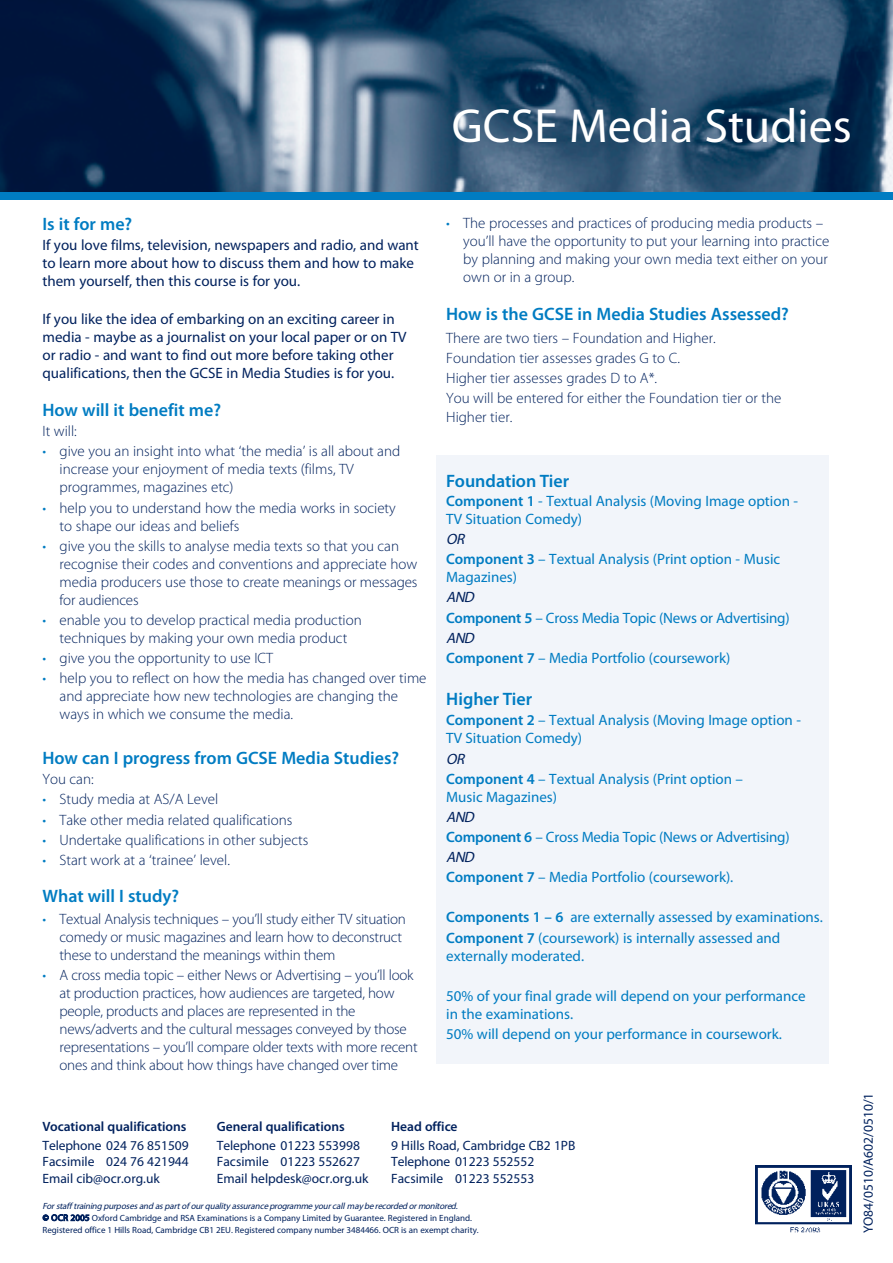
<style>
.page{position:relative;width:893px;height:1263px;background:#fff}
.page>*{position:absolute;margin:0;border:0;box-sizing:border-box;transform-origin:0 0}
.t1{font:48px "Myriad Pro";color:#fff}
.t2{font:600 18px "Myriad Pro";color:#007cc2}
.t3{font:300 15px/18px "Myriad Pro";color:#00215d}
.t4{font:15px/18px "Myriad Pro";color:#007cc2}
.t5{font:15px/18px "Myriad Pro";color:#00215d}
.t6{font:italic 15px "Myriad";color:#00215d}
.t7{font:13.5px/16.5px "Myriad Pro";color:#00215d}
.t8{font:600 13.5px "Myriad Pro";color:#00215d}
.t9{font:9px/12px "Myriad Pro";color:#00215d}
.t10{font:italic 9px "Myriad";color:#00215d}
.s1{color:#007cc2}
.s2{font-weight:600}
.s3{font-family:"Myriad"}
</style>
<div class="page">
<img style="left:755px;top:1165px;width:97px;height:68px">
<img style="left:0;top:0;width:893px;height:193px">
<div style="left:0;top:193px;width:893px;height:7px;background:#007cc2"></div>
<div style="left:437px;top:455px;width:392px;height:609px;background:#f2f5fa"></div>
<h1 class="t1" style="left:452px;top:108px;width:401px">GCSE Media Studies</h1>
<p class="t2" style="left:43px;top:218px;width:91px">Is it for me?</p>
<p class="t5" style="left:43px;top:237px;width:378px">If you love films, television, newspapers and radio, and want to learn more about how to discuss them and how to make them yourself, then this course is for you.</p>
<p class="t5" style="left:43px;top:311px;width:366px">If you like the idea of embarking on an exciting career in media - maybe as a journalist on your local paper or on TV or radio - and want to find out more before taking other qualifications, then the GCSE in Media Studies is for you.</p>
<p class="t2" style="left:43px;top:403px;width:180px">How will it benefit me?</p>
<p class="t3" style="left:43px;top:423px;width:36px">It will:</p>
<p class="t3" style="left:60px;top:443px;width:342px;text-indent:-17px"><span class="s1">•</span> give you an insight into what ‘the media’ is all about and increase your enjoyment of media texts (films, TV programmes, magazines etc)</p>
<p class="t3" style="left:60px;top:500px;width:338px;text-indent:-17px"><span class="s1">•</span> help you to understand how the media works in society to shape our ideas and beliefs</p>
<p class="t3" style="left:60px;top:538px;width:359px;text-indent:-17px"><span class="s1">•</span> give you the skills to analyse media texts so that you can recognise their codes and conventions and appreciate how media producers use those to create meanings or messages for audiences</p>
<p class="t3" style="left:43px;top:612px;width:321px;text-align:center"><span class="s1">•</span> enable you to develop practical media production techniques by making your own media product</p>
<p class="t3" style="left:43px;top:650px;width:232px"><span class="s1">•</span> give you the opportunity to use ICT</p>
<p class="t3" style="left:60px;top:670px;width:369px;text-indent:-17px"><span class="s1">•</span> help you to reflect on how the media has changed over time and appreciate how new technologies are changing the ways in which we consume the media.</p>
<p class="t2" style="left:43px;top:751px;width:358px">How can I progress from GCSE Media Studies?</p>
<p class="t3" style="left:43px;top:771px;width:53px">You can:</p>
<p class="t3" style="left:43px;top:791px;width:177px"><span class="s1">•</span> Study media at AS/A Level</p>
<p class="t3" style="left:43px;top:812px;width:251px"><span class="s1">•</span> Take other media related qualifications</p>
<p class="t3" style="left:43px;top:832px;width:267px"><span class="s1">•</span> Undertake qualifications in other subjects</p>
<p class="t3" style="left:43px;top:852px;width:189px"><span class="s1">•</span> Start work at a ‘trainee’ level.</p>
<p class="t2" style="left:43px;top:889px;width:138px">What will I study?</p>
<p class="t3" style="left:60px;top:911px;width:348px;text-indent:-17px"><span class="s1">•</span> Textual Analysis techniques – you’ll study either TV situation comedy or music magazines and learn how to deconstruct these to understand the meanings within them</p>
<p class="t3" style="left:60px;top:967px;width:360px;text-indent:-17px"><span class="s1">•</span> A cross media topic – either News or Advertising – you’ll look at production practices, how audiences are targeted, how people, products and places are represented in the news/adverts and the cultural messages conveyed by those representations – you’ll compare older texts with more recent ones and think about how things have changed over time</p>
<p class="t3" style="left:463px;top:215px;width:368px;text-indent:-17px"><span class="s1">•</span> The processes and practices of producing media products – you’ll have the opportunity to put your learning into practice by planning and making your own media text either on your own or in a group.</p>
<p class="t2" style="left:446px;top:307px;width:344px">How is the GCSE in Media Studies Assessed?</p>
<p class="t3" style="left:446px;top:329px;width:337px;line-height:20px">There are two tiers – Foundation and Higher.<br>Foundation tier assesses grades G to C.<br>Higher tier assesses grades D to A*.<br>You will be entered for either the Foundation tier or the Higher tier.</p>
<p class="t2" style="left:446px;top:474px;width:125px">Foundation Tier</p>
<p class="t4" style="left:446px;top:493px;width:353px"><span class="s2">Component 1</span> - Textual Analysis (Moving Image option -<br>TV Situation Comedy)</p>
<p class="t6" style="left:446px;top:533px;width:22px">OR</p>
<p class="t4" style="left:446px;top:551px;width:335px"><span class="s2">Component 3</span> – Textual Analysis (Print option - Music<br>Magazines)</p>
<p class="t6" style="left:446px;top:592px;width:32px">AND</p>
<p class="t4" style="left:446px;top:610px;width:345px"><span class="s2">Component 5</span> – Cross Media Topic (News or Advertising)</p>
<p class="t6" style="left:446px;top:632px;width:32px">AND</p>
<p class="t4" style="left:446px;top:650px;width:286px"><span class="s2">Component 7</span> – Media Portfolio (coursework)</p>
<p class="t2" style="left:446px;top:692px;width:87px">Higher Tier</p>
<p class="t4" style="left:446px;top:712px;width:356px"><span class="s2">Component 2</span> – Textual Analysis (Moving Image option -<br>TV Situation Comedy)</p>
<p class="t6" style="left:446px;top:753px;width:22px">OR</p>
<p class="t4" style="left:446px;top:771px;width:298px"><span class="s2">Component 4</span> – Textual Analysis (Print option –<br>Music Magazines)</p>
<p class="t6" style="left:446px;top:811px;width:32px">AND</p>
<p class="t4" style="left:446px;top:829px;width:345px"><span class="s2">Component 6</span> – Cross Media Topic (News or Advertising)</p>
<p class="t6" style="left:446px;top:851px;width:32px">AND</p>
<p class="t4" style="left:446px;top:869px;width:289px"><span class="s2">Component 7</span> – Media Portfolio (coursework).</p>
<p class="t4" style="left:446px;top:908px;width:378px;line-height:20.1px"><span class="s2">Components 1 – 6</span> are externally assessed by examinations.<br><span class="s2">Component 7</span> (coursework) is internally assessed and</p>
<p class="t4" style="left:446px;top:948px;width:139px">externally moderated.</p>
<p class="t4" style="left:446px;top:988px;width:361px">50% of your final grade will depend on your performance in the examinations.</p>
<p class="t4" style="left:446px;top:1026px;width:337px">50% will depend on your performance in coursework.</p>
<p class="t8" style="left:43px;top:1122px;width:146px">Vocational qualifications</p>
<p class="t7" style="left:43px;top:1138px;width:148px;text-align:justify">Telephone 024 76 851509<br>Facsimile 024 76 421944<br>Email cib@ocr.org.uk</p>
<p class="t8" style="left:217px;top:1122px;width:129px">General qualifications</p>
<p class="t7" style="left:217px;top:1138px;width:153px">Telephone 01223 553998<br>Facsimile 01223 552627<br>Email helpdesk@ocr.org.uk</p>
<p class="t8" style="left:391px;top:1122px;width:68px">Head office</p>
<p class="t7" style="left:391px;top:1138px;width:186px">9 Hills Road, Cambridge CB2 1PB<br>Telephone 01223 552552<br>Facsimile 01223 552553</p>
<p class="t10" style="left:43px;top:1202px;width:418px">Forstaff training purposesand aspartof ourquality assurance programme yourcallmay be recorded ormonitored.</p>
<p class="t9" style="left:43px;top:1212px;width:438px"><span class="s3">© OCR 2005</span> Oxford Cambridge and RSA Examinations is a Company Limited by Guarantee. Registered in England.<br>Registered office 1 Hills Road, Cambridge CB1 2EU. Registered company number 3484466. OCR is an exempt charity.</p>
<p class="t7" style="left:861px;top:1233px;width:142px;rotate:-90deg">YO84/0510/A602/0510/1</p>
</div>
